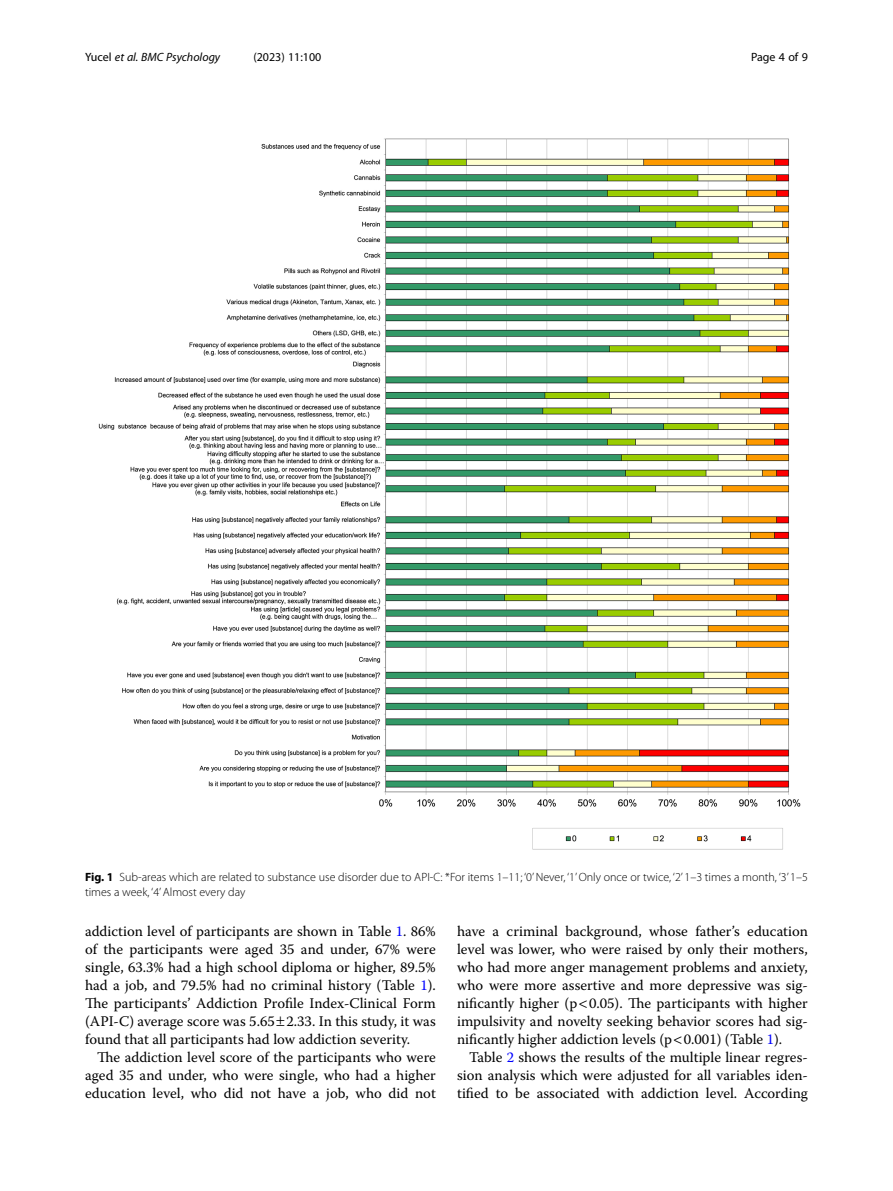
<style>
.page{position:relative;width:893px;height:1191px;background:#fff}
.page>*{position:absolute;margin:0;border:0;box-sizing:border-box;transform-origin:0 0}
.Body_Text_Indent{font:14.7px/18px "Warnock Pro";color:#000;text-align:justify}
.Figure_Caption{font:300 12px/15px "Myriad Pro";color:#000}
.t1{font:italic 12px "Myriad Pro";color:#000}
.t2{font:12px "Myriad Pro";color:#000}
.s1{font-style:normal}
.s2{font-weight:700}
.s3{color:#00f}
</style>
<div class="page">
<img style="left:98px;top:138px;width:703px;height:712px">
<p class="t1" style="left:85px;top:50px;width:137px"><span class="s1">Yucel</span> et al. BMC Psychology</p>
<p class="t2" style="left:253px;top:50px;width:70px">(2023) 11:100</p>
<p class="t2" style="left:751px;top:50px;width:58px">Page 4 of 9</p>
<p class="Figure_Caption" style="left:85px;top:870px;width:724px"><span class="s2">Fig. 1</span> Sub-areas which are related to substance use disorder due to API-C: *For items 1–11; ‘0’ Never, ‘1’ Only once or twice, ‘2’ 1–3 times a month, ‘3’ 1–5 times a week, ‘4’ Almost every day</p>
<p class="Body_Text_Indent" style="left:85px;top:922px;width:352px">addiction level of participants are shown in Table <span class="s3">1</span>. 86% of the participants were aged 35 and under, 67% were single, 63.3% had a high school diploma or higher, 89.5% had a job, and 79.5% had no criminal history (Table <span class="s3">1</span>).<br>The participants’ Addiction Profile Index-Clinical Form (API-C) average score was 5.65 2.33. In this study, it was found that all participants had low addiction severity.</p>
<p class="Body_Text_Indent" style="left:85px;top:1048px;width:352px;text-indent:12px">The addiction level score of the participants who were aged 35 and under, who were single, who had a higher education level, who did not have a job, who did not</p>
<p class="Body_Text_Indent" style="left:457px;top:922px;width:352px">have a criminal background, whose father’s education level was lower, who were raised by only their mothers, who had more anger management problems and anxiety, who were more assertive and more depressive was sig&shy;nificantly higher (p 0.05). The participants with higher impulsivity and novelty seeking behavior scores had sig&shy;nificantly higher addiction levels (p 0.001) (Table <span class="s3">1</span>).</p>
<p class="Body_Text_Indent" style="left:457px;top:1048px;width:352px;text-indent:12px">Table <span class="s3">2</span> shows the results of the multiple linear regres&shy;sion analysis which were adjusted for all variables iden&shy;tified to be associated with addiction level. According</p>
</div>
